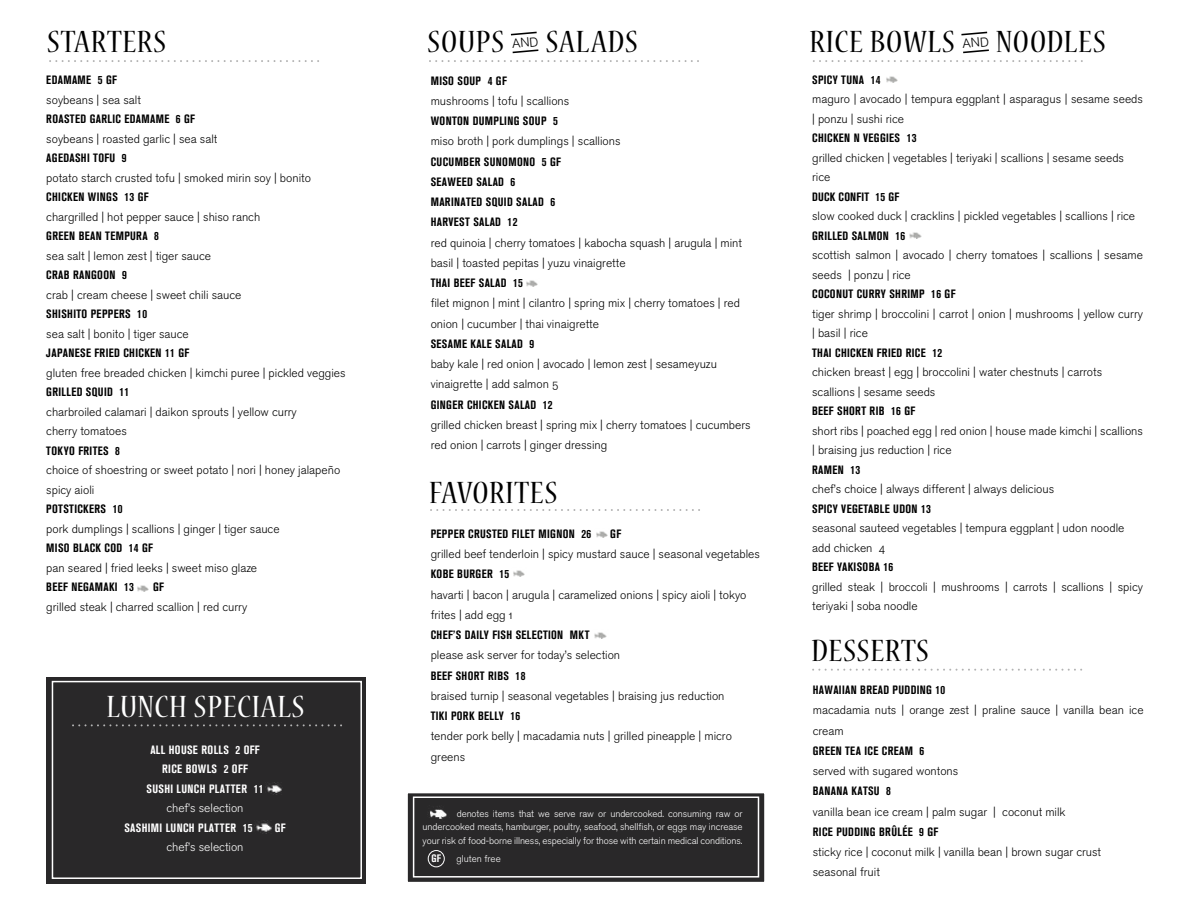
<style>
.page{position:relative;width:1188px;height:918px;background:#fff}
.page>*{position:absolute;margin:0;border:0;box-sizing:border-box;transform-origin:0 0}
.t1{font:condensed 34.2px "Nueva Std";letter-spacing:.025em;color:#000;scale:1.1 1}
.t2{font:condensed 34.2px "Nueva Std";letter-spacing:.025em;color:#fff;scale:1.1 1}
.t3{font:12px/19.5px "Nissan AG Light Os F";color:#000}
.t4{font:700 condensed 12px/20.2px "Akzidenz Grotesk BQ";letter-spacing:.03em;color:#000}
.t5{font:700 condensed 12px/19.5px "Akzidenz Grotesk BQ";letter-spacing:.03em;color:#fff;text-align:center}
.t6{font:12px "Nissan AG Light Os F";color:#fff}
.t7{font:700 condensed 10.65px "Akzidenz Grotesk BQ";color:#fff}
.t8{font:9.75px/13.5px "Nissan AG Light Os F";letter-spacing:-.01em;color:#fff;text-align:justify}
</style>
<div class="page">
<svg style="left:49px;top:60px;width:270px;height:2px"></svg>
<div style="left:46px;top:677px;width:320px;height:206px;background:#292829"></div>
<div style="left:52px;top:681px;width:310px;height:198px;border:2px solid #fff"></div>
<svg style="left:430px;top:509px;width:270px;height:2px"></svg>
<svg style="left:812px;top:669px;width:270px;height:2px"></svg>
<svg style="left:72px;top:724px;width:270px;height:2px"></svg>
<svg style="left:813px;top:60px;width:270px;height:2px"></svg>
<svg style="left:429px;top:60px;width:270px;height:2px"></svg>
<div style="left:406px;top:792px;width:360px;height:91px;background:#292829;border:2px solid #fff"></div>
<div style="left:413px;top:796px;width:346px;height:82px;border:2px solid #fff"></div>
<div style="left:428px;top:850px;width:17px;height:17px;border:1px solid #fff;border-radius:50%"></div>
<img style="left:137px;top:585px;width:12px;height:6px">
<img style="left:526px;top:280px;width:12px;height:7px">
<img style="left:596px;top:531px;width:12px;height:6px">
<img style="left:513px;top:570px;width:12px;height:6px">
<img style="left:594px;top:632px;width:13px;height:6px">
<img style="left:886px;top:76px;width:12px;height:7px">
<img style="left:909px;top:232px;width:13px;height:7px">
<img style="left:430px;top:806px;width:17px;height:13px">
<img style="left:256px;top:821px;width:17px;height:11px">
<img style="left:267px;top:782px;width:15px;height:13px">
<svg style="left:511px;top:32px;width:27px;height:21px"></svg>
<svg style="left:961px;top:32px;width:28px;height:21px"></svg>
<h1 class="t1" style="left:47px;top:27px;width:110px">STARTERS</h1>
<p class="t4" style="left:46px;top:70px;width:72px">EDAMAME 5 GF</p>
<p class="t3" style="left:46px;top:90px;width:96px">soybeans | sea salt</p>
<p class="t4" style="left:46px;top:109px;width:150px">ROASTED GARLIC EDAMAME 6 GF</p>
<p class="t3" style="left:46px;top:129px;width:173px">soybeans | roasted garlic | sea salt</p>
<p class="t4" style="left:46px;top:148px;width:82px">AGEDASHI TOFU 9</p>
<p class="t3" style="left:46px;top:168px;width:266px">potato starch crusted tofu | smoked mirin soy | bonito</p>
<p class="t4" style="left:46px;top:187px;width:104px">CHICKEN WINGS 13 GF</p>
<p class="t3" style="left:46px;top:207px;width:215px">chargrilled | hot pepper sauce | shiso ranch</p>
<p class="t4" style="left:46px;top:226px;width:114px">GREEN BEAN TEMPURA 8</p>
<p class="t3" style="left:46px;top:246px;width:166px">sea salt | lemon zest | tiger sauce</p>
<p class="t4" style="left:46px;top:265px;width:82px">CRAB RANGOON 9</p>
<p class="t3" style="left:46px;top:285px;width:197px">crab | cream cheese | sweet chili sauce</p>
<p class="t4" style="left:46px;top:304px;width:102px">SHISHITO PEPPERS 10</p>
<p class="t3" style="left:46px;top:324px;width:144px">sea salt | bonito | tiger sauce</p>
<p class="t4" style="left:46px;top:343px;width:144px">JAPANESE FRIED CHICKEN 11 GF</p>
<p class="t3" style="left:46px;top:363px;width:301px">gluten free breaded chicken | kimchi puree | pickled veggies</p>
<p class="t4" style="left:46px;top:382px;width:84px">GRILLED SQUID 11</p>
<p class="t3" style="left:46px;top:402px;width:252px">charbroiled calamari | daikon sprouts | yellow curry cherry tomatoes</p>
<p class="t4" style="left:46px;top:440px;width:75px">TOKYO FRITES 8</p>
<p class="t3" style="left:46px;top:460px;width:296px">choice of shoestring or sweet potato | nori | honey jalapeño spicy aioli</p>
<p class="t4" style="left:46px;top:499px;width:78px">POTSTICKERS 10</p>
<p class="t3" style="left:46px;top:519px;width:235px">pork dumplings | scallions | ginger | tiger sauce</p>
<p class="t4" style="left:46px;top:538px;width:108px">MISO BLACK COD 14 GF</p>
<p class="t3" style="left:46px;top:558px;width:212px">pan seared | fried leeks | sweet miso glaze</p>
<p class="t4" style="left:46px;top:577px;width:89px">BEEF NEGAMAKI 13</p>
<p class="t4" style="left:153px;top:577px;width:12px">GF</p>
<p class="t3" style="left:46px;top:597px;width:202px">grilled steak | charred scallion | red curry</p>
<h1 class="t2" style="left:107px;top:692px;width:182px">LUNCH SPECIALS</h1>
<p class="t5" style="left:147px;top:740px;width:119px">ALL HOUSE ROLLS 2 OFF<br>RICE BOWLS 2 OFF<br>SUSHI LUNCH PLATTER 11</p>
<p class="t6" style="left:167px;top:801px;width:78px">chef’s selection</p>
<p class="t5" style="left:124px;top:818px;width:130px">SASHIMI LUNCH PLATTER 15</p>
<p class="t5" style="left:275px;top:818px;width:12px">GF</p>
<p class="t6" style="left:167px;top:840px;width:78px">chef’s selection</p>
<h1 class="t1" style="left:428px;top:27px;width:71px">SOUPS</h1>
<h1 class="t1" style="left:546px;top:27px;width:85px">SALADS</h1>
<h1 class="t1" style="left:810px;top:27px;width:271px">RICE BOWLS NOODLES</h1>
<p class="t4" style="left:431px;top:70px;width:78px">MISO SOUP 4 GF</p>
<p class="t3" style="left:431px;top:91px;width:140px">mushrooms | tofu | scallions</p>
<p class="t4" style="left:431px;top:111px;width:129px">WONTON DUMPLING SOUP 5</p>
<p class="t3" style="left:431px;top:132px;width:191px">miso broth | pork dumplings | scallions</p>
<p class="t4" style="left:431px;top:151px;width:132px">CUCUMBER SUNOMONO 5 GF<br>SEAWEED SALAD 6<br>MARINATED SQUID SALAD 6<br>HARVEST SALAD 12</p>
<p class="t3" style="left:431px;top:233px;width:313px;line-height:20.2px">red quinoia | cherry tomatoes | kabocha squash | arugula | mint basil | toasted pepitas | yuzu vinaigrette</p>
<p class="t4" style="left:431px;top:273px;width:94px">THAI BEEF SALAD 15</p>
<p class="t3" style="left:431px;top:293px;width:311px;line-height:20.2px">filet mignon | mint | cilantro | spring mix | cherry tomatoes | red onion | cucumber | thai vinaigrette</p>
<p class="t4" style="left:431px;top:333px;width:105px">SESAME KALE SALAD 9</p>
<p class="t3" style="left:431px;top:354px;width:288px;line-height:20.2px">baby kale | red onion | avocado | lemon zest | sesameyuzu vinaigrette | add salmon 5</p>
<p class="t4" style="left:431px;top:394px;width:123px">GINGER CHICKEN SALAD 12</p>
<p class="t3" style="left:431px;top:415px;width:321px;line-height:20.2px">grilled chicken breast | spring mix | cherry tomatoes | cucumbers red onion | carrots | ginger dressing</p>
<p class="t4" style="left:812px;top:70px;width:70px">SPICY TUNA 14</p>
<p class="t3" style="left:812px;top:90px;width:332px">maguro | avocado | tempura eggplant | asparagus | sesame seeds | ponzu | sushi rice</p>
<p class="t4" style="left:812px;top:128px;width:106px">CHICKEN N VEGGIES 13</p>
<p class="t3" style="left:812px;top:148px;width:313px">grilled chicken | vegetables | teriyaki | scallions | sesame seeds rice</p>
<p class="t4" style="left:812px;top:187px;width:89px">DUCK CONFIT 15 GF</p>
<p class="t3" style="left:812px;top:207px;width:325px">slow cooked duck | cracklins | pickled vegetables | scallions | rice</p>
<p class="t4" style="left:812px;top:226px;width:95px">GRILLED SALMON 16</p>
<p class="t3" style="left:812px;top:246px;width:332px">scottish salmon | avocado | cherry tomatoes | scallions | sesame seeds | ponzu | rice</p>
<p class="t4" style="left:812px;top:284px;width:145px">COCONUT CURRY SHRIMP 16 GF</p>
<p class="t3" style="left:812px;top:304px;width:332px">tiger shrimp | broccolini | carrot | onion | mushrooms | yellow curry | basil | rice</p>
<p class="t4" style="left:812px;top:343px;width:132px">THAI CHICKEN FRIED RICE 12</p>
<p class="t3" style="left:812px;top:363px;width:292px">chicken breast | egg | broccolini | water chestnuts | carrots scallions | sesame seeds</p>
<p class="t4" style="left:812px;top:401px;width:105px">BEEF SHORT RIB 16 GF</p>
<p class="t3" style="left:812px;top:421px;width:332px">short ribs | poached egg | red onion | house made kimchi | scallions | braising jus reduction | rice</p>
<p class="t4" style="left:812px;top:460px;width:50px">RAMEN 13</p>
<p class="t3" style="left:812px;top:480px;width:244px">chef’s choice | always different | always delicious</p>
<p class="t4" style="left:812px;top:499px;width:120px">SPICY VEGETABLE UDON 13</p>
<p class="t3" style="left:812px;top:519px;width:314px">seasonal sauteed vegetables | tempura eggplant | udon noodle add chicken 4</p>
<p class="t4" style="left:812px;top:557px;width:83px">BEEF YAKISOBA 16</p>
<p class="t3" style="left:812px;top:577px;width:332px">grilled steak | broccoli | mushrooms | carrots | scallions | spicy teriyaki | soba noodle</p>
<h1 class="t1" style="left:429px;top:477px;width:118px">FAVORITES</h1>
<p class="t4" style="left:431px;top:524px;width:162px">PEPPER CRUSTED FILET MIGNON 26</p>
<p class="t4" style="left:610px;top:524px;width:12px">GF</p>
<p class="t3" style="left:431px;top:544px;width:331px">grilled beef tenderloin | spicy mustard sauce | seasonal vegetables</p>
<p class="t4" style="left:431px;top:564px;width:80px">KOBE BURGER 15</p>
<p class="t3" style="left:431px;top:585px;width:317px;line-height:20.2px">havarti | bacon | arugula | caramelized onions | spicy aioli | tokyo frites | add egg 1</p>
<p class="t4" style="left:431px;top:625px;width:160px">CHEF’S DAILY FISH SELECTION MKT</p>
<p class="t3" style="left:431px;top:646px;width:191px">please ask server for today’s selection</p>
<p class="t4" style="left:431px;top:665px;width:96px">BEEF SHORT RIBS 18</p>
<p class="t3" style="left:431px;top:686px;width:295px">braised turnip | seasonal vegetables | braising jus reduction</p>
<p class="t4" style="left:431px;top:706px;width:91px">TIKI PORK BELLY 16</p>
<p class="t3" style="left:431px;top:726px;width:303px;line-height:20.2px">tender pork belly | macadamia nuts | grilled pineapple | micro greens</p>
<h1 class="t1" style="left:811px;top:635px;width:108px">DESSERTS</h1>
<p class="t4" style="left:813px;top:680px;width:134px">HAWAIIAN BREAD PUDDING 10</p>
<p class="t3" style="left:813px;top:700px;width:332px;line-height:20.2px">macadamia nuts | orange zest | praline sauce | vanilla bean ice cream</p>
<p class="t4" style="left:813px;top:741px;width:113px">GREEN TEA ICE CREAM 6</p>
<p class="t3" style="left:813px;top:761px;width:147px">served with sugared wontons</p>
<p class="t4" style="left:813px;top:781px;width:80px">BANANA KATSU 8</p>
<p class="t3" style="left:813px;top:802px;width:254px">vanilla bean ice cream | palm sugar | coconut milk</p>
<p class="t4" style="left:813px;top:822px;width:127px">RICE PUDDING BRÛLÉE 9 GF</p>
<p class="t3" style="left:813px;top:842px;width:290px;line-height:20.2px">sticky rice | coconut milk | vanilla bean | brown sugar crust seasonal fruit</p>
<p class="t8" style="left:423px;top:807px;width:321px;text-indent:34px">denotes items that we serve raw or undercooked. consuming raw or undercooked meats, hamburger, poultry, seafood, shellfish, or eggs may increase your risk of food-borne illness, especially for those with certain medical conditions.</p>
<p class="t7" style="left:431px;top:853px;width:11px">GF</p>
<p class="t8" style="left:457px;top:853px;width:46px">gluten free</p>
</div>
